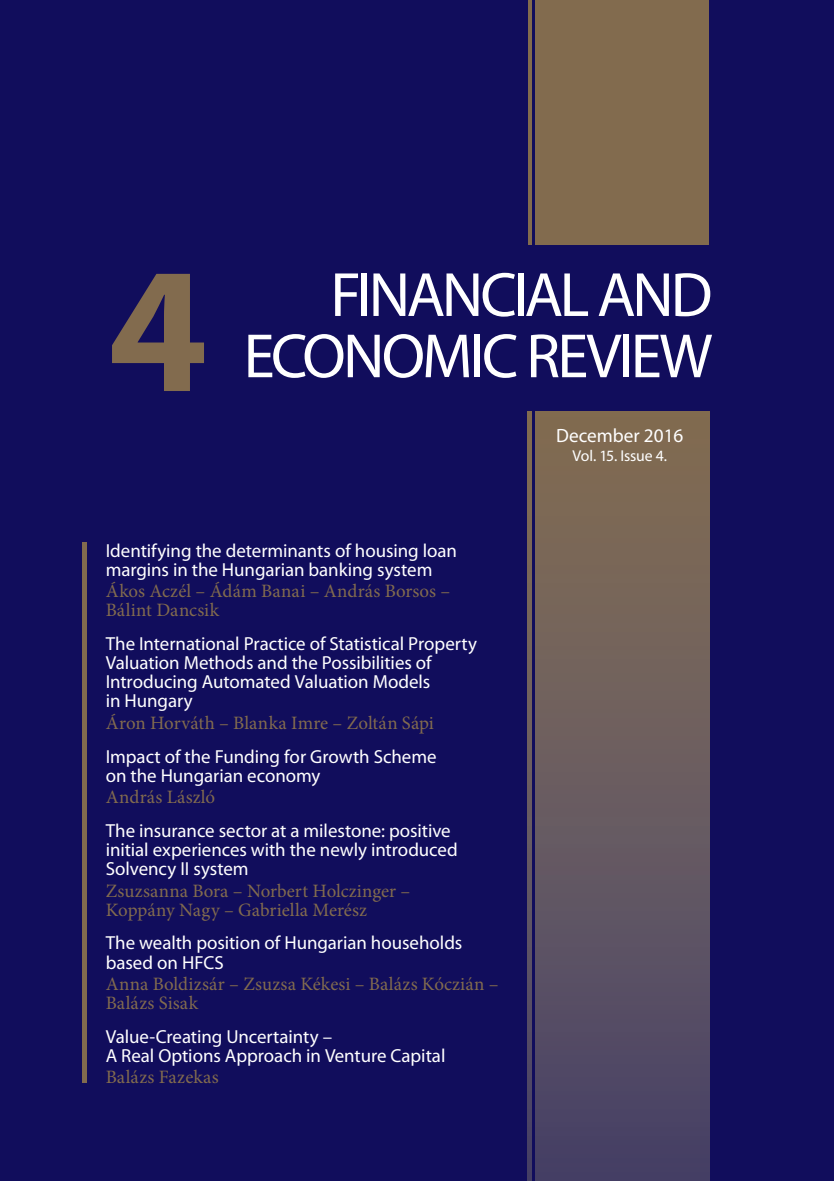
<style>
.page{position:relative;width:834px;height:1181px;background:#fff}
.page>*{position:absolute;margin:0;border:0;box-sizing:border-box;transform-origin:0 0}
.t1{font:700 180.25px "Myriad Pro";color:#826b4e}
.t2{font:63px/61.2px "Myriad Pro";letter-spacing:-.05em;color:#fff;text-align:right}
.t3{font:19.25px "Myriad Pro";color:#fff}
.t4{font:18.9px/19.1px "Myriad Pro";letter-spacing:-.005em;color:#fff}
.t5{font:18.9px/19.1px "Minion Pro";letter-spacing:.005em;color:#826b4e}
.t6{font:15.75px "Myriad Pro";letter-spacing:-.015em;color:#fff}
</style>
<div class="page">
<div style="left:0;top:0;width:833px;height:1181px;background:#110d5c"></div>
<div style="left:535px;top:0;width:174px;height:244px;background:#826b4e"></div>
<svg style="left:528px;top:0;width:3px;height:244px"></svg>
<div style="left:535px;top:411px;width:174px;height:770px;background:linear-gradient(to bottom,#867053,#484369)"></div>
<svg style="left:527px;top:411px;width:4px;height:770px;background:#67595e"></svg>
<div style="left:82px;top:542px;width:5px;height:541px;background:#826b4e"></div>
<h1 class="t1" style="left:108px;top:213px;width:102px">4</h1>
<h2 class="t2" style="left:243px;top:263px;width:470px">Financial and<br>Economic Review</h2>
<p class="t3" style="left:556px;top:423px;width:129px">December 2016</p>
<p class="t6" style="left:572px;top:445px;width:96px">Vol. 15. Issue 4.</p>
<p class="t4" style="left:106px;top:540px;width:353px">Identifying the determinants of housing loan margins in the Hungarian banking system</p>
<p class="t5" style="left:106px;top:582px;width:346px">Ákos Aczél – Ádám Banai – András Borsos –<br>Bálint Dancsik</p>
<p class="t4" style="left:106px;top:634px;width:373px">The International Practice of Statistical Property Valuation Methods and the Possibilities of Introducing Automated Valuation Models<br>in Hungary</p>
<p class="t5" style="left:106px;top:713px;width:330px">Áron Horváth – Blanka Imre – Zoltán Sápi</p>
<p class="t4" style="left:106px;top:746px;width:332px">Impact of the Funding for Growth Scheme on the Hungarian economy</p>
<p class="t5" style="left:106px;top:787px;width:111px">András László</p>
<p class="t4" style="left:106px;top:821px;width:353px">The insurance sector at a milestone: positive initial experiences with the newly introduced<br>Solvency II system</p>
<p class="t5" style="left:106px;top:881px;width:306px">Zsuzsanna Bora – Norbert Holczinger –<br>Koppány Nagy – Gabriella Merész</p>
<p class="t4" style="left:106px;top:933px;width:358px">The wealth position of Hungarian households based on HFCS</p>
<p class="t5" style="left:106px;top:974px;width:394px">Anna Boldizsár – Zsuzsa Kékesi – Balázs Kóczián –<br>Balázs Sisak</p>
<p class="t4" style="left:106px;top:1026px;width:341px">Value-Creating Uncertainty –<br>A Real Options Approach in Venture Capital</p>
<p class="t5" style="left:106px;top:1068px;width:114px">Balázs Fazekas</p>
</div>
